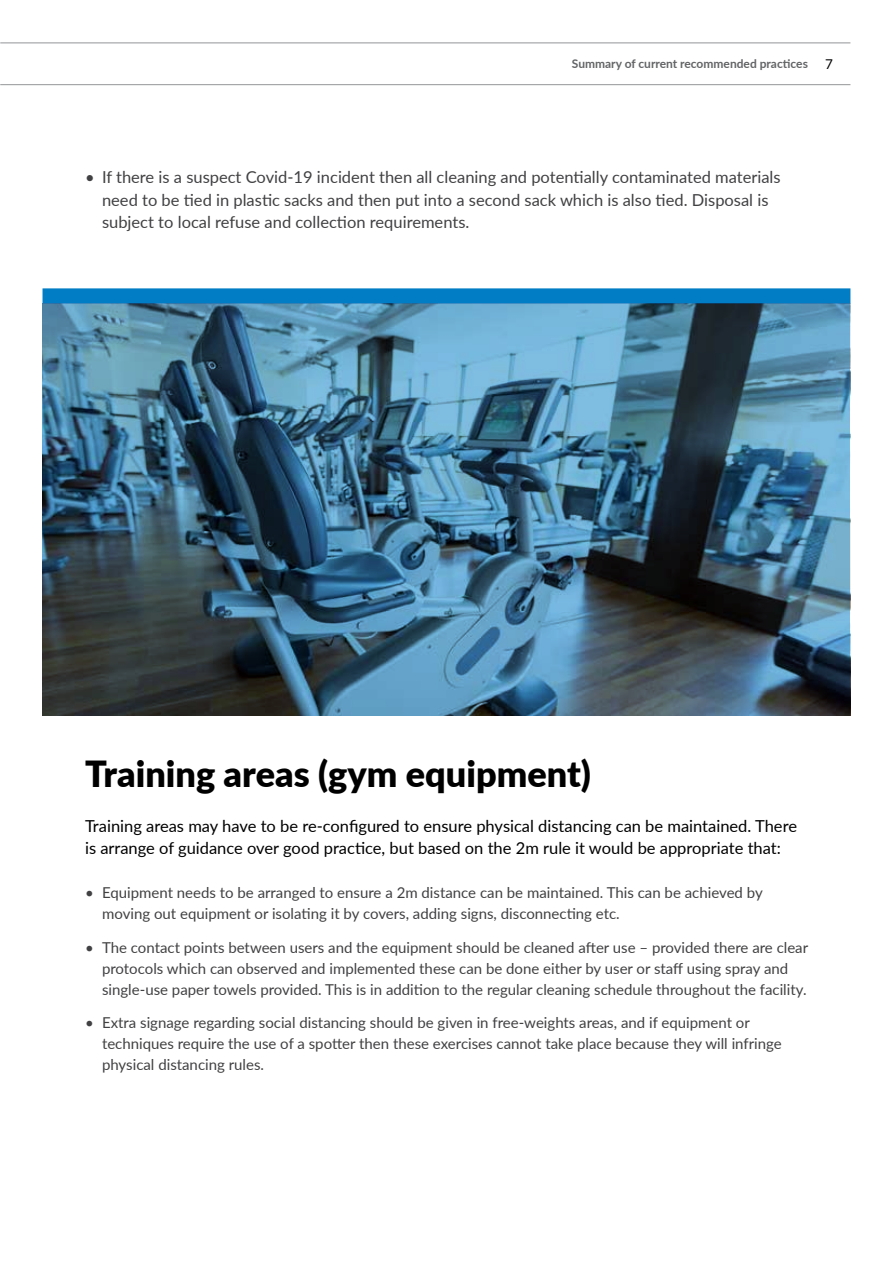
<style>
.page{position:relative;width:893px;height:1263px;background:#fff}
.page>*{position:absolute;margin:0;border:0;box-sizing:border-box;transform-origin:0 0}
.t1{font:900 36px "Lato";color:#000}
.t2{font:16.5px/22.5px "Lato";color:#414042}
.t3{font:16.5px/22.5px "Lato";color:#000}
.t4{font:15px/21px "Lato";color:#414042}
.t5{font:13.5px "Lato";color:#000}
.t6{font:700 12px "Lato";color:#636466}
</style>
<div class="page">
<hr style="left:0;top:43px;width:850px;height:1px;background:#939598">
<hr style="left:0;top:84px;width:850px;height:1px;background:#939598">
<div style="left:43px;top:288px;width:807px;height:15px;background:#007dc5"></div>
<img style="left:43px;top:303px;width:807px;height:413px">
<p class="t6" style="left:572px;top:55px;width:238px">Summary of current recommended practices</p>
<p class="t5" style="left:825px;top:55px;width:9px">7</p>
<p class="t2" style="left:102px;top:165px;width:680px;text-indent:-17px">• If there is a suspect Covid-19 incident then all cleaning and potentially contaminated materials need to be tied in plastic sacks and then put into a second sack which is also tied. Disposal is subject to local refuse and collection requirements.</p>
<h1 class="t1" style="left:85px;top:747px;width:507px">Training areas (gym equipment)</h1>
<p class="t3" style="left:85px;top:814px;width:713px">Training areas may have to be re-configured to ensure physical distancing can be maintained. There is arrange of guidance over good practice, but based on the 2m rule it would be appropriate that:</p>
<p class="t4" style="left:102px;top:881px;width:662px;text-indent:-17px">• Equipment needs to be arranged to ensure a 2m distance can be maintained. This can be achieved by moving out equipment or isolating it by covers, adding signs, disconnecting etc.</p>
<p class="t4" style="left:102px;top:936px;width:708px;text-indent:-17px">• The contact points between users and the equipment should be cleaned after use – provided there are clear protocols which can observed and implemented these can be done either by user or staff using spray and single-use paper towels provided. This is in addition to the regular cleaning schedule throughout the facility.</p>
<p class="t4" style="left:102px;top:1012px;width:681px;text-indent:-17px">• Extra signage regarding social distancing should be given in free-weights areas, and if equipment or techniques require the use of a spotter then these exercises cannot take place because they will infringe physical distancing rules.</p>
</div>
